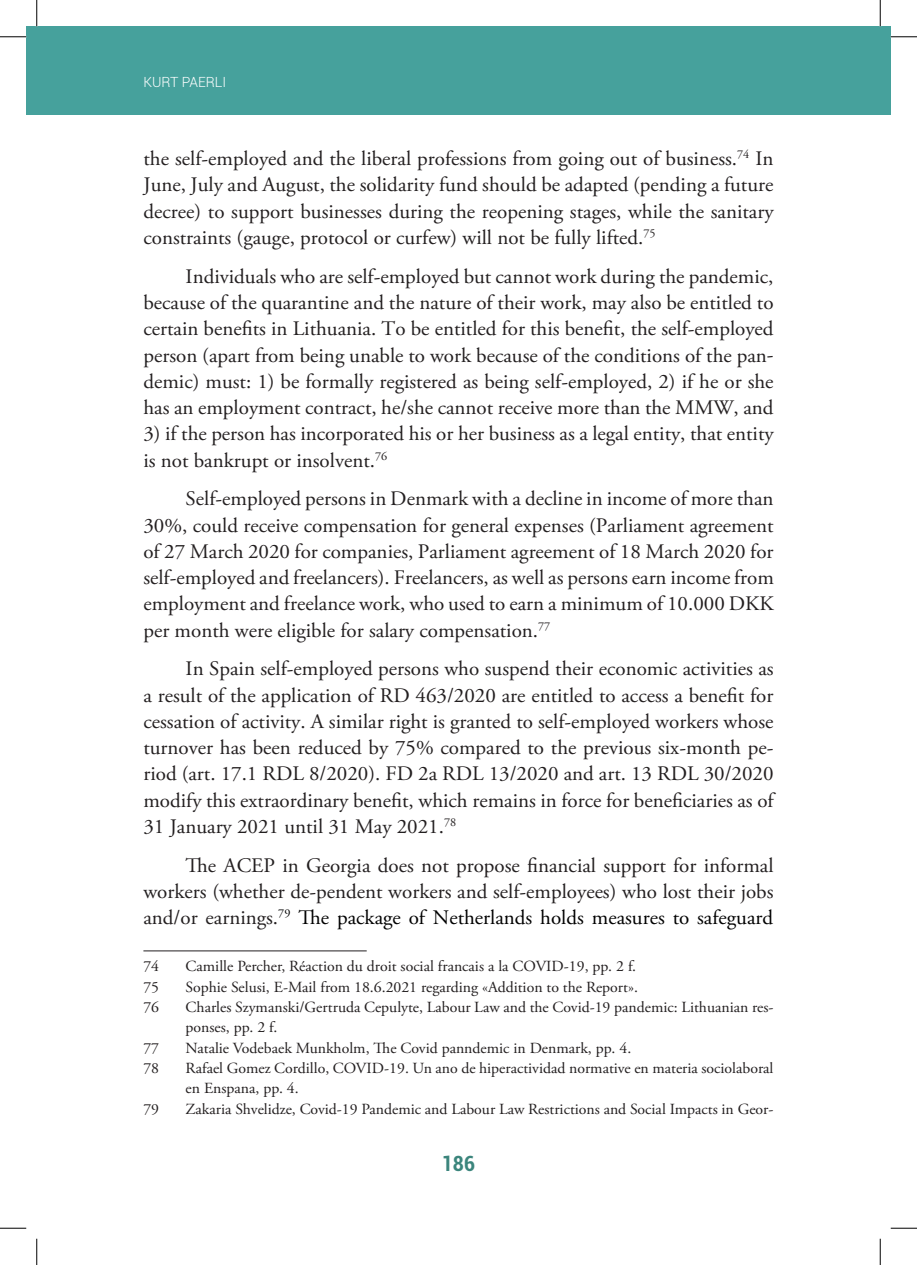
<style>
.page{position:relative;width:917px;height:1265px;background:#fff}
.page>*{position:absolute;margin:0;border:0;box-sizing:border-box;transform-origin:0 0}
.t1{font:700 condensed 21px "Roboto";color:#3b857c}
.t2{font:20.65px/26.2px "Adobe Garamond Pro";color:#231f20;text-align:justify}
.t3{font:15.4px/19.2px "Adobe Garamond Pro";color:#231f20}
.t4{font:300 14px "Roboto";color:#fff}
.s1{color:#000}
</style>
<div class="page">
<div style="left:27px;top:27px;width:863px;height:88px;background:#46a19c"></div>
<hr style="left:143px;top:950px;width:224px;height:1px;background:#231f20">
<svg style="left:0;top:36px;width:26px;height:1px"></svg>
<svg style="left:891px;top:36px;width:26px;height:1px"></svg>
<svg style="left:0;top:1227px;width:26px;height:1px"></svg>
<svg style="left:891px;top:1227px;width:26px;height:1px"></svg>
<svg style="left:36px;top:0;width:1px;height:26px"></svg>
<svg style="left:36px;top:1238px;width:1px;height:26px"></svg>
<svg style="left:880px;top:0;width:1px;height:26px"></svg>
<svg style="left:880px;top:1238px;width:1px;height:26px"></svg>
<p class="t4" style="left:143px;top:72px;width:84px">KURT PAERLI</p>
<p class="t2" style="left:143px;top:146px;width:632px">the self-employed and the liberal professions from going out of business.<sup>74</sup> In June, July and August, the solidarity fund should be adapted (pending a future decree) to support businesses during the reopening stages, while the sanitary constraints (gauge, protocol or curfew) will not be fully lifted.<sup>75</sup></p>
<p class="t2" style="left:143px;top:264px;width:632px;text-indent:42px">Individuals who are self-employed but cannot work during the pandemic, because of the quarantine and the nature of their work, may also be entitled to certain benefits in Lithuania. To be entitled for this benefit, the self-employed person (apart from being unable to work because of the conditions of the pan&shy;demic) must: 1) be formally registered as being self-employed, 2) if he or she has an employment contract, he/she cannot receive more than the MMW, and</p>
<p class="t2" style="left:143px;top:421px;width:632px">3) if the person has incorporated his or her business as a legal entity, that entity is not bankrupt or insolvent.<sup>76</sup></p>
<p class="t2" style="left:143px;top:486px;width:632px;text-indent:42px">Self-employed persons in Denmark with a decline in income of more than 30%, could receive compensation for general expenses (Parliament agreement of 27 March 2020 for companies, Parliament agreement of 18 March 2020 for self-employed and freelancers). Freelancers, as well as persons earn income from employment and freelance work, who used to earn a minimum of 10.000 DKK per month were eligible for salary compensation.<sup>77</sup></p>
<p class="t2" style="left:143px;top:656px;width:634px;text-align:left;text-indent:42px">In Spain self-employed persons who suspend their economic activities as a result of the application of RD 463/2020 are entitled to access a benefit for cessation of activity. A similar right is granted to self-employed workers whose turnover has been reduced by 75% compared to the previous six-month pe&shy;riod (art. 17.1 RDL 8/2020). FD 2a RDL 13/2020 and art. 13 RDL 30/2020 modify this extraordinary benefit, which remains in force for beneficiaries as of 31 January 2021 until 31 May 2021.<sup>78</sup></p>
<p class="t2" style="left:143px;top:852px;width:632px;text-indent:42px">The ACEP in Georgia does not propose financial support for informal workers (whether de-pendent workers and self-employees) who lost their jobs and/or earnings.<sup>79</sup> <span class="s1">The package of Netherlands holds measures to safeguard</span></p>
<p class="t3" style="left:143px;top:956px;width:17px">74</p>
<p class="t3" style="left:186px;top:956px;width:452px">Camille Percher, Réaction du droit social francais a la COVID-19, pp. 2 f.</p>
<p class="t3" style="left:143px;top:977px;width:17px">75</p>
<p class="t3" style="left:186px;top:977px;width:454px">Sophie Selusi, E-Mail from 18.6.2021 regarding «Addition to the Report».</p>
<p class="t3" style="left:143px;top:998px;width:17px">76</p>
<p class="t3" style="left:186px;top:998px;width:589px">Charles Szymanski/Gertruda Cepulyte, Labour Law and the Covid-19 pandemic: Lithuanian res&shy;ponses, pp. 2 f.</p>
<p class="t3" style="left:143px;top:1038px;width:17px">77</p>
<p class="t3" style="left:186px;top:1038px;width:447px">Natalie Vodebaek Munkholm, The Covid panndemic in Denmark, pp. 4.</p>
<p class="t3" style="left:143px;top:1059px;width:17px">78</p>
<p class="t3" style="left:186px;top:1059px;width:589px">Rafael Gomez Cordillo, COVID-19. Un ano de hiperactividad normative en materia sociolaboral en Enspana, pp. 4.</p>
<p class="t3" style="left:143px;top:1099px;width:17px">79</p>
<p class="t3" style="left:186px;top:1099px;width:589px">Zakaria Shvelidze, Covid-19 Pandemic and Labour Law Restrictions and Social Impacts in Geor-</p>
<p class="t1" style="left:442px;top:1148px;width:35px">186</p>
</div>
